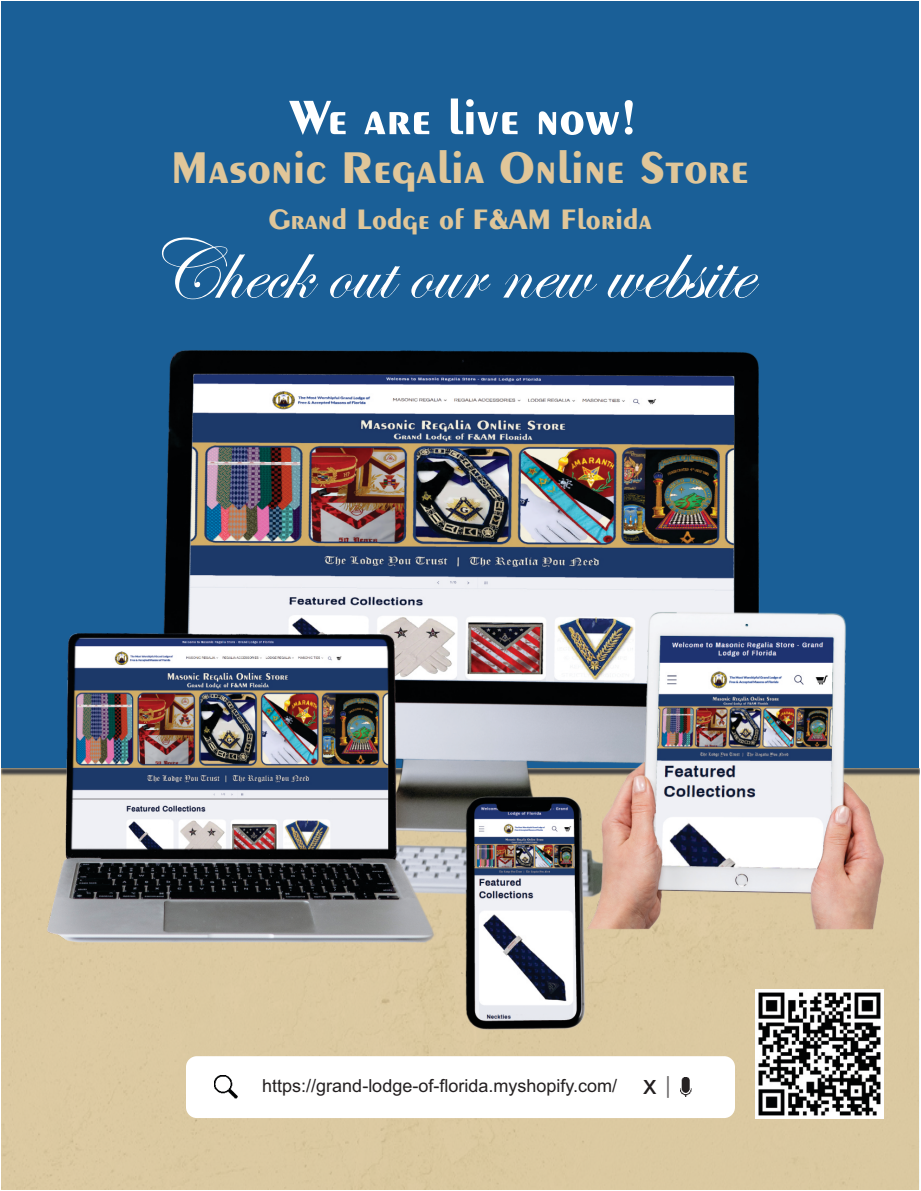
<style>
.page{position:relative;width:921px;height:1191px;background:#fff}
.page>*{position:absolute;margin:0;border:0;box-sizing:border-box;transform-origin:0 0}
.t1{font:86.1px "Edwardian Script ITC";color:#fff}
.t2{font:700 51px "Exotic 350 BT";color:#fff}
.t3{font:700 46.95px "Exotic 350 BT";color:#e0c699}
.t4{font:700 29.85px "Exotic 350 BT";color:#e0c699}
.t5{font:18px "Arial";color:#231f20}
.s1{font-size:27px}
.s2{font-size:23.25px;color:rgb(35 31 32/.7)}
</style>
<div class="page">
<div style="left:2px;top:2px;width:918px;height:766px;background:#1a5f97"></div>
<img style="left:2px;top:768px;width:918px;height:8px">
<img style="left:163px;top:350px;width:596px;height:548px">
<img style="left:47px;top:633px;width:397px;height:310px">
<img style="left:461px;top:784px;width:127px;height:260px">
<img style="left:588px;top:611px;width:296px;height:319px">
<img style="left:758px;top:990px;width:123px;height:126px">
<img style="left:680px;top:1078px;width:12px;height:18px">
<img style="left:214px;top:1076px;width:23px;height:23px">
<h2 class="t2" style="left:290px;top:95px;width:349px">We are live now!</h2>
<h3 class="t3" style="left:171px;top:148px;width:580px">Masonic Regalia Online Store</h3>
<h3 class="t4" style="left:269px;top:206px;width:385px">Grand Lodge of F&amp;AM Florida</h3>
<h1 class="t1" style="left:147px;top:224px;width:606px">Check out our new website</h1>
<p class="t5" style="left:262px;top:1079px;width:410px">https://grand-lodge-of-florida.myshopify.com/ <span class="s1">x</span> <span class="s2">|</span></p>
</div>
